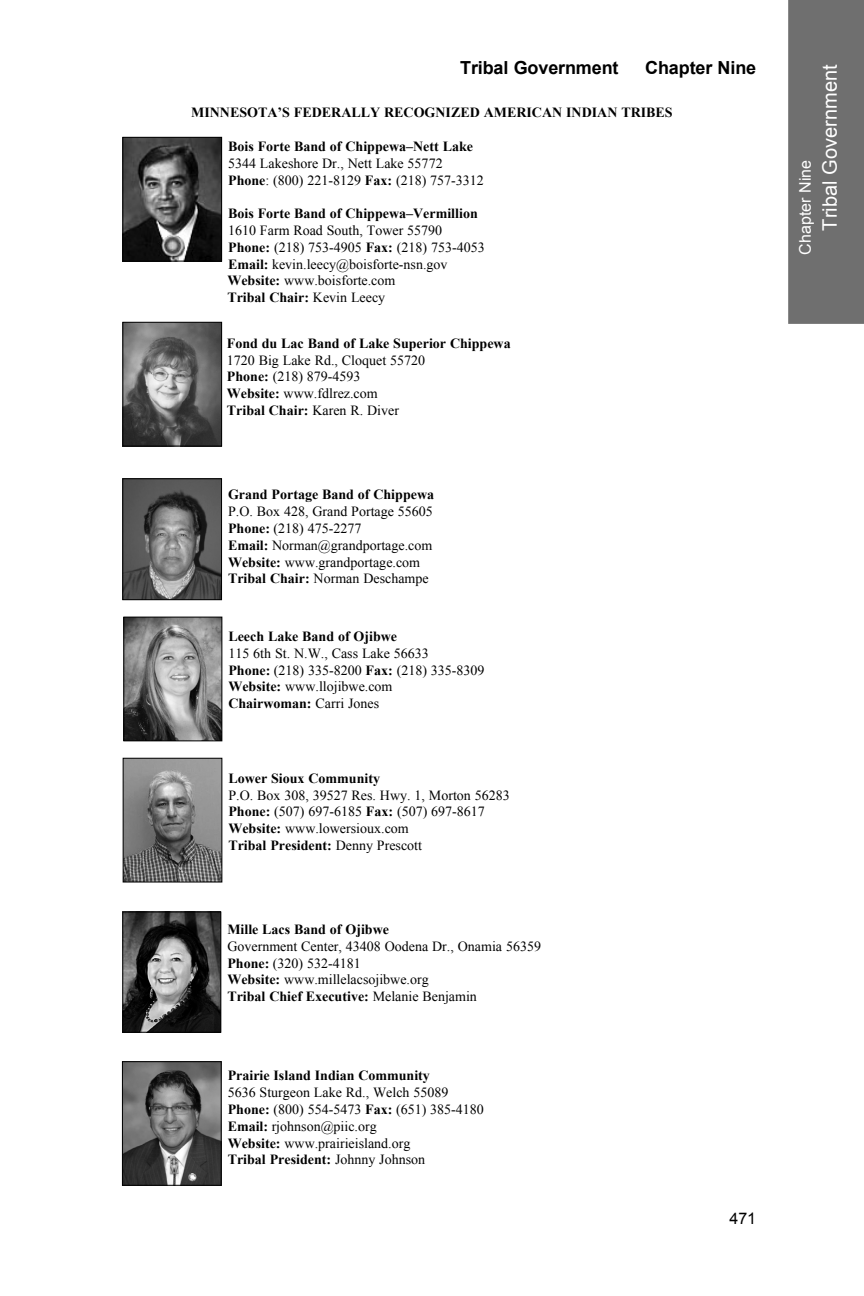
<style>
.page{position:relative;width:864px;height:1296px;background:#fff}
.page>*{position:absolute;margin:0;border:0;box-sizing:border-box;transform-origin:0 0}
.t1{font:20px "Arial";color:#fff}
.t2{font:700 18px "Arial";letter-spacing:-.01em;color:#000}
.t3{font:16px "Arial";color:#fff}
.t4{font:16px "Arial";color:#000}
.t5{font:14px/16.8px "Times New Roman";color:#000}
.t6{font:700 14px "Times New Roman";color:#000}
.s1{font-weight:700}
</style>
<div class="page">
<img style="left:124px;top:139px;width:96px;height:121px">
<div style="left:122px;top:137px;width:100px;height:125px;border:1px solid #000"></div>
<img style="left:124px;top:324px;width:96px;height:120px">
<div style="left:122px;top:322px;width:100px;height:124px;border:1px solid #000"></div>
<img style="left:124px;top:480px;width:96px;height:118px">
<div style="left:122px;top:478px;width:100px;height:122px;border:1px solid #000"></div>
<img style="left:124px;top:913px;width:95px;height:117px">
<div style="left:122px;top:911px;width:99px;height:121px;border:1px solid #000"></div>
<img style="left:124px;top:1063px;width:96px;height:120px">
<div style="left:122px;top:1061px;width:100px;height:124px;border:1px solid #000"></div>
<img style="left:125px;top:618px;width:95px;height:121px">
<div style="left:123px;top:616px;width:99px;height:125px;border:1px solid #000"></div>
<img style="left:125px;top:759px;width:95px;height:121px">
<div style="left:123px;top:757px;width:99px;height:125px;border:1px solid #000"></div>
<div style="left:788px;top:0;width:76px;height:324px;background:#6f6f6f"></div>
<p class="t2" style="left:460px;top:55px;width:160px">Tribal Government</p>
<p class="t2" style="left:645px;top:55px;width:112px">Chapter Nine</p>
<p class="t6" style="left:191px;top:103px;width:483px">Minnesota’s Federally Recognized American Indian Tribes</p>
<p class="t6" style="left:228px;top:136px;width:246px">Bois Forte Band of Chippewa–Nett Lake</p>
<p class="t5" style="left:228px;top:154px;width:257px">5344 Lakeshore Dr., Nett Lake 55772<br><span class="s1">Phone</span>: (800) 221-8129 <span class="s1">Fax:</span> (218) 757-3312</p>
<p class="t6" style="left:228px;top:204px;width:251px">Bois Forte Band of Chippewa–Vermillion</p>
<p class="t5" style="left:227px;top:222px;width:259px">1610 Farm Road South, Tower 55790<br><span class="s1">Phone:</span> (218) 753-4905 <span class="s1">Fax:</span> (218) 753-4053<br><span class="s1">Email:</span> kevin.leecy@boisforte-nsn.gov <span class="s1">Website:</span> www.boisforte.com<br><span class="s1">Tribal Chair:</span> Kevin Leecy</p>
<p class="t6" style="left:227px;top:333px;width:285px">Fond du Lac Band of Lake Superior Chippewa</p>
<p class="t5" style="left:227px;top:351px;width:200px">1720 Big Lake Rd., Cloquet 55720<br><span class="s1">Phone:</span> (218) 879-4593<br><span class="s1">Website:</span> www.fdlrez.com<br><span class="s1">Tribal Chair:</span> Karen R. Diver</p>
<p class="t6" style="left:228px;top:485px;width:207px">Grand Portage Band of Chippewa</p>
<p class="t5" style="left:228px;top:503px;width:206px">P.O. Box 428, Grand Portage 55605<br><span class="s1">Phone:</span> (218) 475-2277<br><span class="s1">Email:</span> Norman@grandportage.com<br><span class="s1">Website:</span> www.grandportage.com<br><span class="s1">Tribal Chair:</span> Norman Deschampe</p>
<p class="t6" style="left:228px;top:626px;width:170px">Leech Lake Band of Ojibwe</p>
<p class="t5" style="left:228px;top:644px;width:258px">115 6th St. N.W., Cass Lake 56633<br><span class="s1">Phone:</span> (218) 335-8200 <span class="s1">Fax:</span> (218) 335-8309<br><span class="s1">Website:</span> www.llojibwe.com<br><span class="s1">Chairwoman:</span> Carri Jones</p>
<p class="t6" style="left:228px;top:768px;width:153px">Lower Sioux Community</p>
<p class="t5" style="left:228px;top:786px;width:283px">P.O. Box 308, 39527 Res. Hwy. 1, Morton 56283<br><span class="s1">Phone:</span> (507) 697-6185 <span class="s1">Fax:</span> (507) 697-8617<br><span class="s1">Website:</span> www.lowersioux.com<br><span class="s1">Tribal President:</span> Denny Prescott</p>
<p class="t6" style="left:227px;top:919px;width:163px">Mille Lacs Band of Ojibwe</p>
<p class="t5" style="left:227px;top:937px;width:315px">Government Center, 43408 Oodena Dr., Onamia 56359<br><span class="s1">Phone:</span> (320) 532-4181<br><span class="s1">Website:</span> www.millelacsojibwe.org<br><span class="s1">Tribal Chief Executive:</span> Melanie Benjamin</p>
<p class="t6" style="left:228px;top:1066px;width:204px">Prairie Island Indian Community</p>
<p class="t5" style="left:228px;top:1084px;width:258px">5636 Sturgeon Lake Rd., Welch 55089<br><span class="s1">Phone:</span> (800) 554-5473 <span class="s1">Fax:</span> (651) 385-4180<br><span class="s1">Email:</span> rjohnson@piic.org<br><span class="s1">Website:</span> www.prairieisland.org<br><span class="s1">Tribal President:</span> Johnny Johnson</p>
<p class="t4" style="left:729px;top:1207px;width:28px">471</p>
<p class="t3" style="left:794px;top:255px;width:96px;rotate:-90deg">Chapter Nine</p>
<h1 class="t1" style="left:816px;top:231px;width:168px;rotate:-90deg">Tribal Government</h1>
</div>
